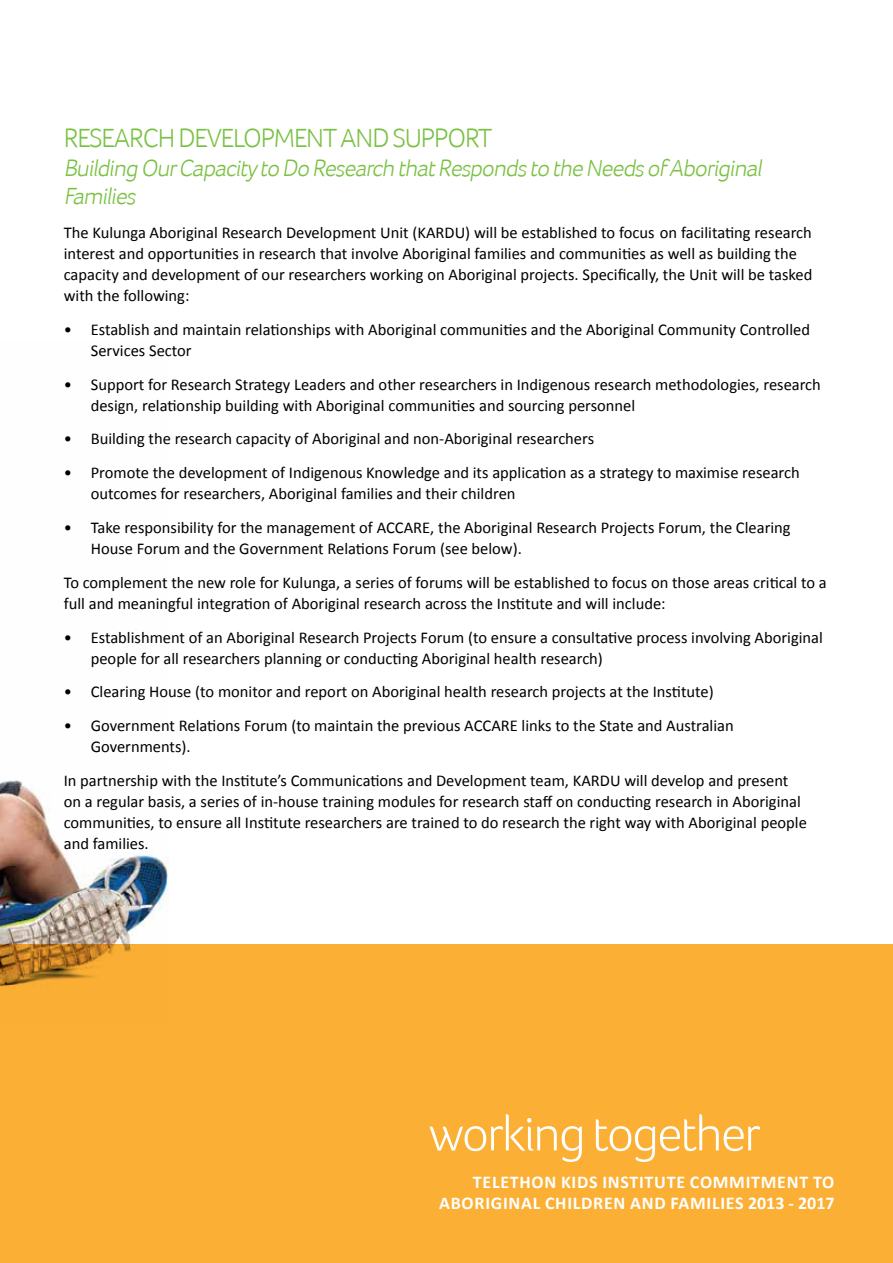
<style>
.page{position:relative;width:893px;height:1263px;background:#fff}
.page>*{position:absolute;margin:0;border:0;box-sizing:border-box;transform-origin:0 0}
.t1{font:300 51px "Foco";letter-spacing:-.04em;color:#fff}
.t2{font:300 27px "Foco";letter-spacing:-.04em;color:#7ac143}
.t3{font:italic 300 24px/28.8px "Foco";color:#7ac143}
.t4{font:700 18px/21.6px "Calibri";letter-spacing:.04em;color:#fff;text-align:right}
.t5{font:16.5px/21px "Calibri";color:#000}
</style>
<div class="page">
<div style="left:0;top:944px;width:893px;height:319px;background:#fbaf34"></div>
<img style="left:0;top:779px;width:168px;height:208px">
<h2 class="t2" style="left:64px;top:122px;width:430px">RESEARCH DEVELOPMENT AND SUPPORT</h2>
<h3 class="t3" style="left:64px;top:153px;width:704px">Building OurCapacity to Do Research thatRespondsto the Needsof Aboriginal<br>Families</h3>
<p class="t5" style="left:64px;top:222px;width:750px">The Kulunga Aboriginal Research Development Unit (KARDU) will be established to focus on facilitating research interest and opportunities in research that involve Aboriginal families and communities as well as building the capacity and development of our researchers working on Aboriginal projects. Specifically, the Unit will be tasked with the following:</p>
<p class="t5" style="left:91px;top:318px;width:721px;text-indent:-27px">• Establish and maintain relationships with Aboriginal communities and the Aboriginal Community Controlled<br>Services Sector</p>
<p class="t5" style="left:91px;top:373px;width:732px;text-indent:-27px">• Support for Research Strategy Leaders and other researchers in Indigenous research methodologies, research design, relationship building with Aboriginal communities and sourcing personnel</p>
<p class="t5" style="left:64px;top:428px;width:532px">• Building the research capacity of Aboriginal and non-Aboriginal researchers</p>
<p class="t5" style="left:91px;top:462px;width:710px;text-indent:-27px">• Promote the development of Indigenous Knowledge and its application as a strategy to maximise research outcomes for researchers, Aboriginal families and their children</p>
<p class="t5" style="left:91px;top:516px;width:701px;text-indent:-27px">• Take responsibility for the management of ACCARE, the Aboriginal Research Projects Forum, the Clearing<br>House Forum and the Government Relations Forum (see below).</p>
<p class="t5" style="left:64px;top:571px;width:764px">To complement the new role for Kulunga, a series of forums will be established to focus on those areas critical to a full and meaningful integration of Aboriginal research across the Institute and will include:</p>
<p class="t5" style="left:91px;top:626px;width:734px;text-indent:-27px">• Establishment of an Aboriginal Research Projects Forum (to ensure a consultative process involving Aboriginal people for all researchers planning or conducting Aboriginal health research)</p>
<p class="t5" style="left:64px;top:681px;width:652px">• Clearing House (to monitor and report on Aboriginal health research projects at the Institute)</p>
<p class="t5" style="left:91px;top:715px;width:644px;text-indent:-27px">• Government Relations Forum (to maintain the previous ACCARE links to the State and Australian<br>Governments).</p>
<p class="t5" style="left:64px;top:769px;width:745px">In partnership with the Institute’s Communications and Development team, KARDU will develop and present on a regular basis, a series of in-house training modules for research staff on conducting research in Aboriginal communities, to ensure all Institute researchers are trained to do research the right way with Aboriginal people and families.</p>
<h1 class="t1" style="left:429px;top:1104px;width:334px">working together</h1>
<p class="t4" style="left:439px;top:1170px;width:397px">TELETHON KIDS INSTITUTE COMMITMENT TO<br>ABORIGINAL CHILDREN AND FAMILIES 2013 - 2017</p>
</div>
